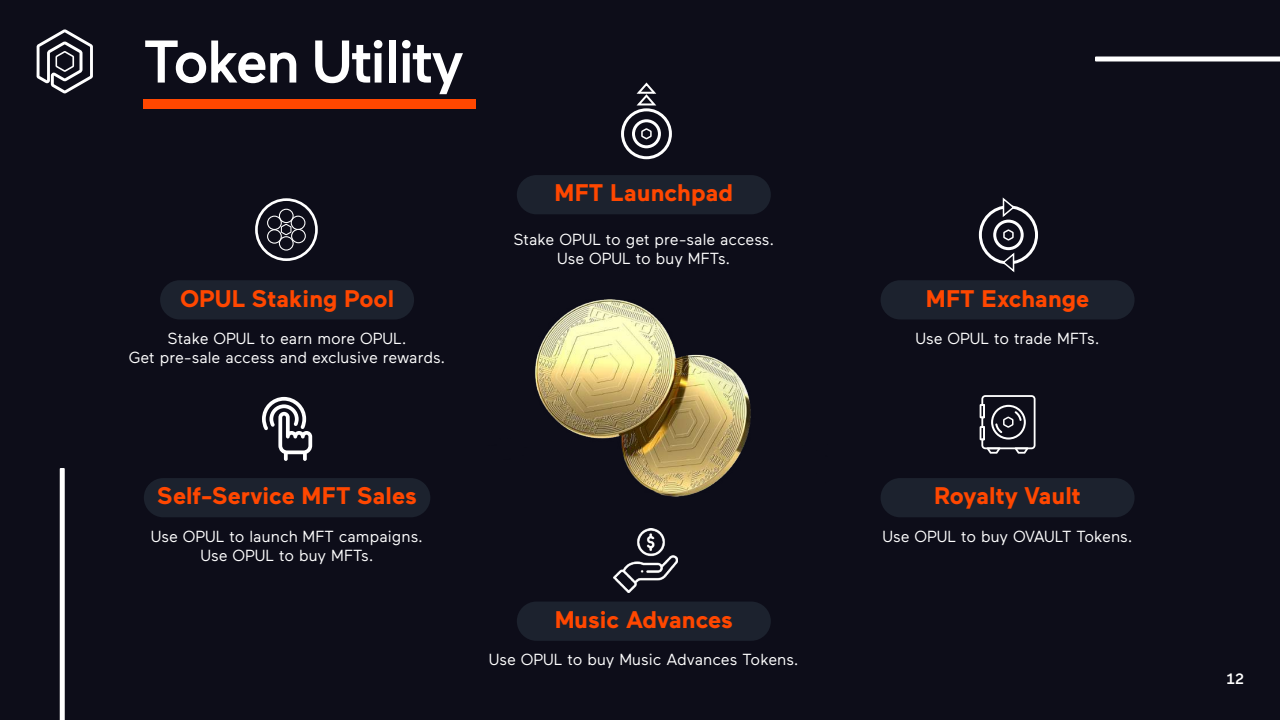
<style>
.page{position:relative;width:1280px;height:720px;background:#0d0d19}
.page>*{position:absolute;margin:0;border:0;box-sizing:border-box;transform-origin:0 0}
.t1{font:500 60px "Maax";letter-spacing:-.03em;color:#fff}
.t2{font:700 24px "Maax";color:#ff4700}
.t3{font:16px/19.2px "Maax";color:#fff;text-align:center}
.t4{font:500 15px "Maax";color:#fff}
</style>
<div class="page">
<svg style="left:37px;top:29px;width:56px;height:65px"></svg>
<svg style="left:60px;top:468px;width:5px;height:252px"></svg>
<svg style="left:1095px;top:56px;width:185px;height:6px"></svg>
<div style="left:143px;top:99px;width:333px;height:10px;background:#ff4700"></div>
<div style="left:160px;top:280px;width:254px;height:39px;background:#1c222e;border-radius:20px"></div>
<div style="left:881px;top:280px;width:254px;height:39px;background:#1c222e;border-radius:20px"></div>
<div style="left:144px;top:478px;width:286px;height:39px;background:#1c222e;border-radius:20px"></div>
<div style="left:881px;top:478px;width:254px;height:39px;background:#1c222e;border-radius:20px"></div>
<div style="left:517px;top:602px;width:254px;height:39px;background:#1c222e;border-radius:20px"></div>
<div style="left:517px;top:175px;width:254px;height:39px;background:#1c222e;border-radius:20px"></div>
<svg style="left:262px;top:397px;width:50px;height:64px"></svg>
<div style="left:979px;top:205px;width:59px;height:59px;border:3px solid #fff;border-radius:50%"></div>
<div style="left:993px;top:220px;width:31px;height:30px;border:3px solid #fff;border-radius:50%"></div>
<svg style="left:1001px;top:197px;width:15px;height:20px"></svg>
<svg style="left:1001px;top:252px;width:15px;height:21px"></svg>
<svg style="left:1003px;top:229px;width:11px;height:12px"></svg>
<div style="left:255px;top:198px;width:63px;height:63px;border:3px solid #fff;border-radius:50%"></div>
<div style="left:279px;top:209px;width:15px;height:14px;border:1px solid #fff;border-radius:50%"></div>
<div style="left:267px;top:216px;width:15px;height:14px;border:1px solid #fff;border-radius:50%"></div>
<div style="left:267px;top:229px;width:15px;height:15px;border:1px solid #fff;border-radius:50%"></div>
<div style="left:279px;top:236px;width:15px;height:15px;border:1px solid #fff;border-radius:50%"></div>
<div style="left:291px;top:229px;width:15px;height:14px;border:1px solid #fff;border-radius:50%"></div>
<div style="left:291px;top:216px;width:14px;height:14px;border:1px solid #fff;border-radius:50%"></div>
<svg style="left:280px;top:223px;width:12px;height:13px"></svg>
<svg style="left:641px;top:128px;width:11px;height:12px"></svg>
<div style="left:621px;top:108px;width:51px;height:51px;border:3px solid #fff;border-radius:50%"></div>
<div style="left:632px;top:119px;width:29px;height:29px;border:3px solid #fff;border-radius:50%"></div>
<svg style="left:636px;top:82px;width:21px;height:24px"></svg>
<svg style="left:980px;top:395px;width:56px;height:59px"></svg>
<img style="left:535px;top:300px;width:216px;height:197px">
<img style="left:614px;top:528px;width:64px;height:65px">
<h1 class="t1" style="left:143px;top:30px;width:322px">Token Utility</h1>
<h2 class="t2" style="left:555px;top:180px;width:180px">MFT Launchpad</h2>
<p class="t3" style="left:513px;top:230px;width:262px">Stake OPUL to get pre-sale access.<br>Use OPUL to buy MFTs.</p>
<h2 class="t2" style="left:180px;top:285px;width:216px">OPUL Staking Pool</h2>
<h2 class="t2" style="left:926px;top:285px;width:165px">MFT Exchange</h2>
<p class="t3" style="left:129px;top:329px;width:318px">Stake OPUL to earn more OPUL.<br>Get pre-sale access and exclusive rewards.</p>
<p class="t3" style="left:916px;top:329px;width:185px">Use OPUL to trade MFTs.</p>
<h2 class="t2" style="left:157px;top:483px;width:261px">Self-Service MFT Sales</h2>
<h2 class="t2" style="left:934px;top:483px;width:148px">Royalty Vault</h2>
<p class="t3" style="left:151px;top:527px;width:274px">Use OPUL to launch MFT campaigns.<br>Use OPUL to buy MFTs.</p>
<p class="t3" style="left:883px;top:527px;width:252px">Use OPUL to buy OVAULT Tokens.</p>
<h2 class="t2" style="left:555px;top:607px;width:180px">Music Advances</h2>
<p class="t3" style="left:489px;top:650px;width:311px">Use OPUL to buy Music Advances Tokens.</p>
<p class="t4" style="left:1227px;top:671px;width:19px">12</p>
</div>
